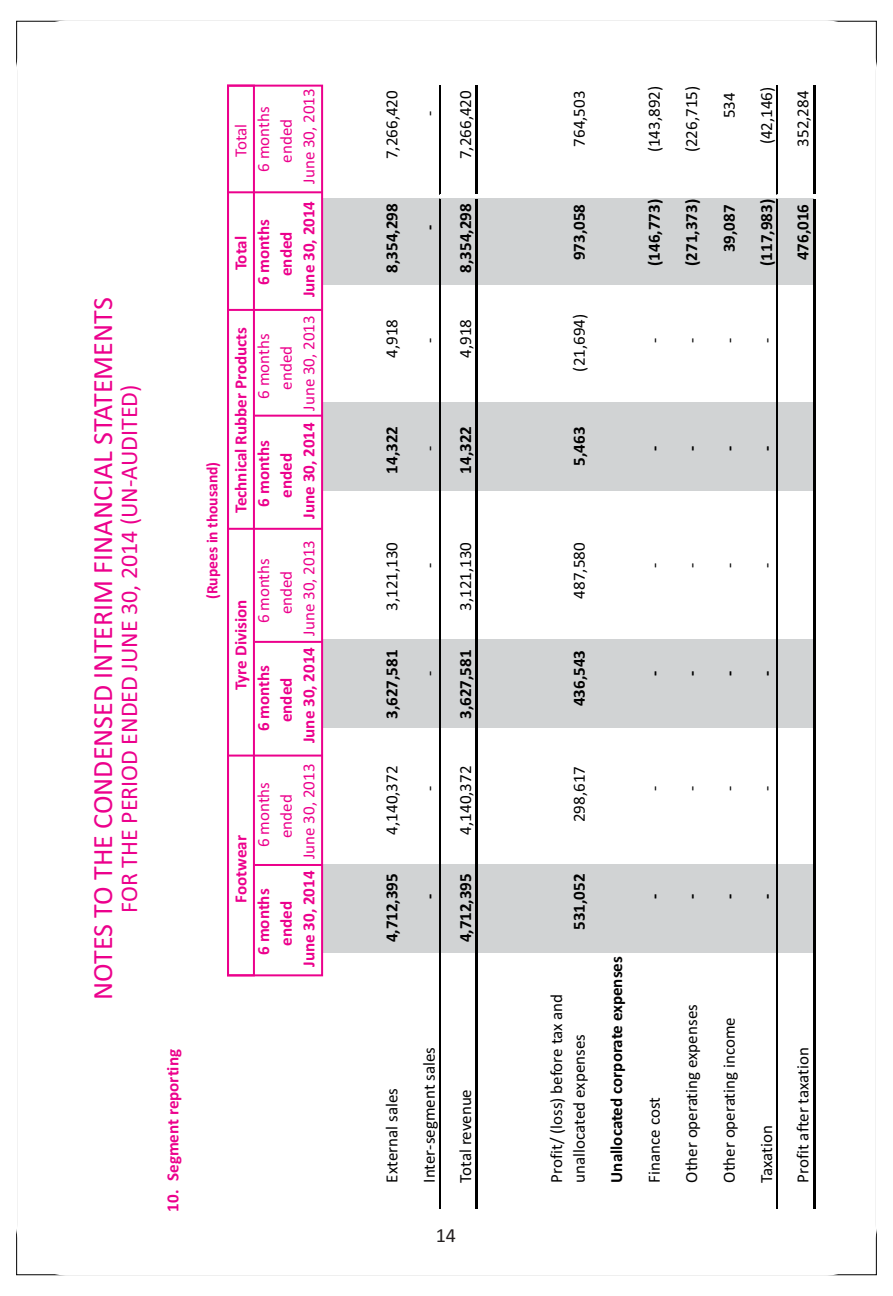
<style>
.page{position:relative;width:893px;height:1296px;background:#fff}
.page>*{position:absolute;margin:0;border:0;box-sizing:border-box;transform-origin:0 0}
.t1{font:28px "Calibri";color:#ec008c}
.t2{font:24px "Calibri";color:#ec008c}
.t3{font:20px "Calibri";color:#231f20}
.t4{font:17px/22.8px "Calibri";color:#000}
.t5{font:700 17px "Calibri";color:#000}
.t6{font:700 17px/22.8px "Calibri";color:#ec008c;text-align:center}
.t7{font:17px/22.8px "Calibri";color:#ec008c;text-align:center}
.t8{font:700 16px "Calibri";color:#ec008c}
</style>
<div class="page">
<div style="left:322px;top:864px;width:492px;height:89px;background:#d1d3d4"></div>
<div style="left:322px;top:639px;width:492px;height:89px;background:#d1d3d4"></div>
<div style="left:322px;top:402px;width:492px;height:88px;background:#d1d3d4"></div>
<div style="left:322px;top:199px;width:492px;height:86px;background:#d1d3d4"></div>
<hr style="left:439px;top:199px;width:2px;height:1009px;background:#000">
<hr style="left:476px;top:199px;width:2px;height:1009px;background:#000">
<hr style="left:777px;top:199px;width:1px;height:1009px;background:#000">
<hr style="left:813px;top:199px;width:2px;height:1009px;background:#000">
<hr style="left:776px;top:199px;width:1px;height:1009px;background:#000">
<hr style="left:439px;top:85px;width:2px;height:109px;background:#000">
<hr style="left:476px;top:85px;width:2px;height:109px;background:#000">
<hr style="left:777px;top:85px;width:1px;height:109px;background:#000">
<hr style="left:813px;top:85px;width:2px;height:109px;background:#000">
<hr style="left:776px;top:85px;width:1px;height:109px;background:#000">
<div style="left:227px;top:85px;width:28px;height:891px;border:2px solid #ec008c"></div>
<div style="left:227px;top:85px;width:96px;height:891px;border:2px solid #ec008c"></div>
<hr style="left:255px;top:864px;width:67px;height:2px;background:#ec008c">
<hr style="left:228px;top:755px;width:94px;height:2px;background:#ec008c">
<hr style="left:255px;top:641px;width:67px;height:2px;background:#ec008c">
<hr style="left:228px;top:528px;width:94px;height:2px;background:#ec008c">
<hr style="left:255px;top:415px;width:67px;height:2px;background:#ec008c">
<hr style="left:228px;top:309px;width:94px;height:2px;background:#ec008c">
<hr style="left:228px;top:191px;width:94px;height:2px;background:#ec008c">
<h1 class="t1" style="left:91px;top:1000px;width:704px;rotate:-90deg">NOTES TO THE CONDENSED INTERIM FINANCIAL STATEMENTS</h1>
<h2 class="t2" style="left:119px;top:913px;width:530px;rotate:-90deg">FOR THE PERIOD ENDED JUNE 30, 2014 (UN‐AUDITED)</h2>
<p class="t8" style="left:206px;top:599px;width:139px;rotate:-90deg">(Rupees in thousand)</p>
<p class="t7" style="left:231px;top:157px;width:35px;rotate:-90deg">Total</p>
<p class="t6" style="left:231px;top:270px;width:36px;rotate:-90deg">Total</p>
<p class="t6" style="left:231px;top:513px;width:188px;rotate:-90deg">Technical Rubber Products</p>
<p class="t7" style="left:253px;top:184px;width:97px;rotate:-90deg">6 months ended<br>June 30, 2013</p>
<p class="t6" style="left:253px;top:297px;width:98px;rotate:-90deg">6 months ended<br>June 30, 2014</p>
<p class="t7" style="left:253px;top:411px;width:97px;rotate:-90deg">6 months ended<br>June 30, 2013</p>
<p class="t6" style="left:253px;top:519px;width:98px;rotate:-90deg">6 months ended<br>June 30, 2014</p>
<p class="t7" style="left:253px;top:636px;width:97px;rotate:-90deg">6 months ended<br>June 30, 2013</p>
<p class="t6" style="left:231px;top:690px;width:92px;rotate:-90deg">Tyre Division</p>
<p class="t6" style="left:253px;top:743px;width:98px;rotate:-90deg">6 months ended<br>June 30, 2014</p>
<p class="t6" style="left:231px;top:903px;width:69px;rotate:-90deg">Footwear</p>
<p class="t7" style="left:253px;top:859px;width:97px;rotate:-90deg">6 months ended<br>June 30, 2013</p>
<p class="t6" style="left:253px;top:967px;width:98px;rotate:-90deg">6 months ended<br>June 30, 2014</p>
<p class="t6" style="left:163px;top:1212px;width:164px;rotate:-90deg">10. Segment reporting</p>
<p class="t4" style="left:382px;top:159px;width:70px;rotate:-90deg">7,266,420</p>
<p class="t5" style="left:385px;top:273px;width:71px;rotate:-90deg">8,354,298</p>
<p class="t4" style="left:382px;top:358px;width:40px;rotate:-90deg">4,918</p>
<p class="t5" style="left:385px;top:474px;width:49px;rotate:-90deg">14,322</p>
<p class="t4" style="left:382px;top:611px;width:70px;rotate:-90deg">3,121,130</p>
<p class="t5" style="left:385px;top:719px;width:71px;rotate:-90deg">3,627,581</p>
<p class="t4" style="left:382px;top:835px;width:70px;rotate:-90deg">4,140,372</p>
<p class="t5" style="left:385px;top:942px;width:71px;rotate:-90deg">4,712,395</p>
<p class="t4" style="left:419px;top:116px;width:7px;rotate:-90deg">‐</p>
<p class="t5" style="left:422px;top:230px;width:7px;rotate:-90deg">‐</p>
<p class="t4" style="left:419px;top:343px;width:7px;rotate:-90deg">‐</p>
<p class="t4" style="left:419px;top:451px;width:7px;rotate:-90deg">‐</p>
<p class="t4" style="left:419px;top:568px;width:7px;rotate:-90deg">‐</p>
<p class="t4" style="left:419px;top:676px;width:7px;rotate:-90deg">‐</p>
<p class="t4" style="left:419px;top:791px;width:7px;rotate:-90deg">‐</p>
<p class="t5" style="left:422px;top:899px;width:7px;rotate:-90deg">‐</p>
<p class="t4" style="left:456px;top:159px;width:70px;rotate:-90deg">7,266,420</p>
<p class="t5" style="left:458px;top:273px;width:71px;rotate:-90deg">8,354,298</p>
<p class="t4" style="left:456px;top:358px;width:40px;rotate:-90deg">4,918</p>
<p class="t5" style="left:458px;top:474px;width:49px;rotate:-90deg">14,322</p>
<p class="t4" style="left:456px;top:611px;width:70px;rotate:-90deg">3,121,130</p>
<p class="t5" style="left:458px;top:719px;width:71px;rotate:-90deg">3,627,581</p>
<p class="t4" style="left:456px;top:835px;width:70px;rotate:-90deg">4,140,372</p>
<p class="t5" style="left:458px;top:942px;width:71px;rotate:-90deg">4,712,395</p>
<p class="t4" style="left:382px;top:1183px;width:96px;rotate:-90deg">External sales</p>
<p class="t4" style="left:419px;top:1183px;width:137px;rotate:-90deg">Inter‐segment sales</p>
<p class="t4" style="left:456px;top:1183px;width:95px;rotate:-90deg">Total revenue</p>
<p class="t3" style="left:436px;top:1227px;width:22px">14</p>
<p class="t4" style="left:569px;top:147px;width:58px;rotate:-90deg">764,503</p>
<p class="t5" style="left:572px;top:260px;width:58px;rotate:-90deg">973,058</p>
<p class="t4" style="left:569px;top:372px;width:59px;rotate:-90deg">(21,694)</p>
<p class="t5" style="left:572px;top:466px;width:40px;rotate:-90deg">5,463</p>
<p class="t4" style="left:644px;top:152px;width:68px;rotate:-90deg">(143,892)</p>
<p class="t5" style="left:647px;top:266px;width:68px;rotate:-90deg">(146,773)</p>
<p class="t4" style="left:681px;top:152px;width:68px;rotate:-90deg">(226,715)</p>
<p class="t5" style="left:684px;top:266px;width:68px;rotate:-90deg">(271,373)</p>
<p class="t4" style="left:719px;top:118px;width:27px;rotate:-90deg">534</p>
<p class="t5" style="left:722px;top:252px;width:49px;rotate:-90deg">39,087</p>
<p class="t4" style="left:756px;top:144px;width:59px;rotate:-90deg">(42,146)</p>
<p class="t5" style="left:759px;top:266px;width:68px;rotate:-90deg">(117,983)</p>
<p class="t4" style="left:793px;top:147px;width:58px;rotate:-90deg">352,284</p>
<p class="t5" style="left:796px;top:260px;width:58px;rotate:-90deg">476,016</p>
<p class="t4" style="left:644px;top:343px;width:7px;rotate:-90deg">‐</p>
<p class="t4" style="left:681px;top:343px;width:7px;rotate:-90deg">‐</p>
<p class="t4" style="left:719px;top:343px;width:7px;rotate:-90deg">‐</p>
<p class="t4" style="left:756px;top:343px;width:7px;rotate:-90deg">‐</p>
<p class="t5" style="left:647px;top:451px;width:7px;rotate:-90deg">‐</p>
<p class="t5" style="left:684px;top:451px;width:7px;rotate:-90deg">‐</p>
<p class="t5" style="left:722px;top:451px;width:7px;rotate:-90deg">‐</p>
<p class="t5" style="left:759px;top:451px;width:7px;rotate:-90deg">‐</p>
<p class="t4" style="left:569px;top:599px;width:58px;rotate:-90deg">487,580</p>
<p class="t5" style="left:572px;top:706px;width:58px;rotate:-90deg">436,543</p>
<p class="t4" style="left:644px;top:568px;width:7px;rotate:-90deg">‐</p>
<p class="t5" style="left:647px;top:676px;width:7px;rotate:-90deg">‐</p>
<p class="t4" style="left:569px;top:822px;width:58px;rotate:-90deg">298,617</p>
<p class="t5" style="left:572px;top:930px;width:58px;rotate:-90deg">531,052</p>
<p class="t4" style="left:546px;top:1183px;width:190px;rotate:-90deg">Profit/ (loss) before tax and unallocated expenses</p>
<p class="t5" style="left:609px;top:1183px;width:228px;rotate:-90deg">Unallocated corporate expenses</p>
<p class="t4" style="left:644px;top:791px;width:7px;rotate:-90deg">‐</p>
<p class="t5" style="left:647px;top:899px;width:7px;rotate:-90deg">‐</p>
<p class="t4" style="left:644px;top:1183px;width:87px;rotate:-90deg">Finance cost</p>
<p class="t4" style="left:681px;top:568px;width:7px;rotate:-90deg">‐</p>
<p class="t4" style="left:719px;top:568px;width:7px;rotate:-90deg">‐</p>
<p class="t4" style="left:756px;top:568px;width:7px;rotate:-90deg">‐</p>
<p class="t5" style="left:684px;top:676px;width:7px;rotate:-90deg">‐</p>
<p class="t5" style="left:722px;top:676px;width:7px;rotate:-90deg">‐</p>
<p class="t5" style="left:759px;top:676px;width:7px;rotate:-90deg">‐</p>
<p class="t4" style="left:681px;top:791px;width:7px;rotate:-90deg">‐</p>
<p class="t4" style="left:719px;top:791px;width:7px;rotate:-90deg">‐</p>
<p class="t4" style="left:756px;top:791px;width:7px;rotate:-90deg">‐</p>
<p class="t5" style="left:684px;top:899px;width:7px;rotate:-90deg">‐</p>
<p class="t5" style="left:722px;top:899px;width:7px;rotate:-90deg">‐</p>
<p class="t5" style="left:759px;top:899px;width:7px;rotate:-90deg">‐</p>
<p class="t4" style="left:681px;top:1183px;width:180px;rotate:-90deg">Other operating expenses</p>
<p class="t4" style="left:719px;top:1183px;width:167px;rotate:-90deg">Other operating income</p>
<p class="t4" style="left:756px;top:1183px;width:59px;rotate:-90deg">Taxation</p>
<p class="t4" style="left:793px;top:1183px;width:137px;rotate:-90deg">Profit after taxation</p>
</div>
